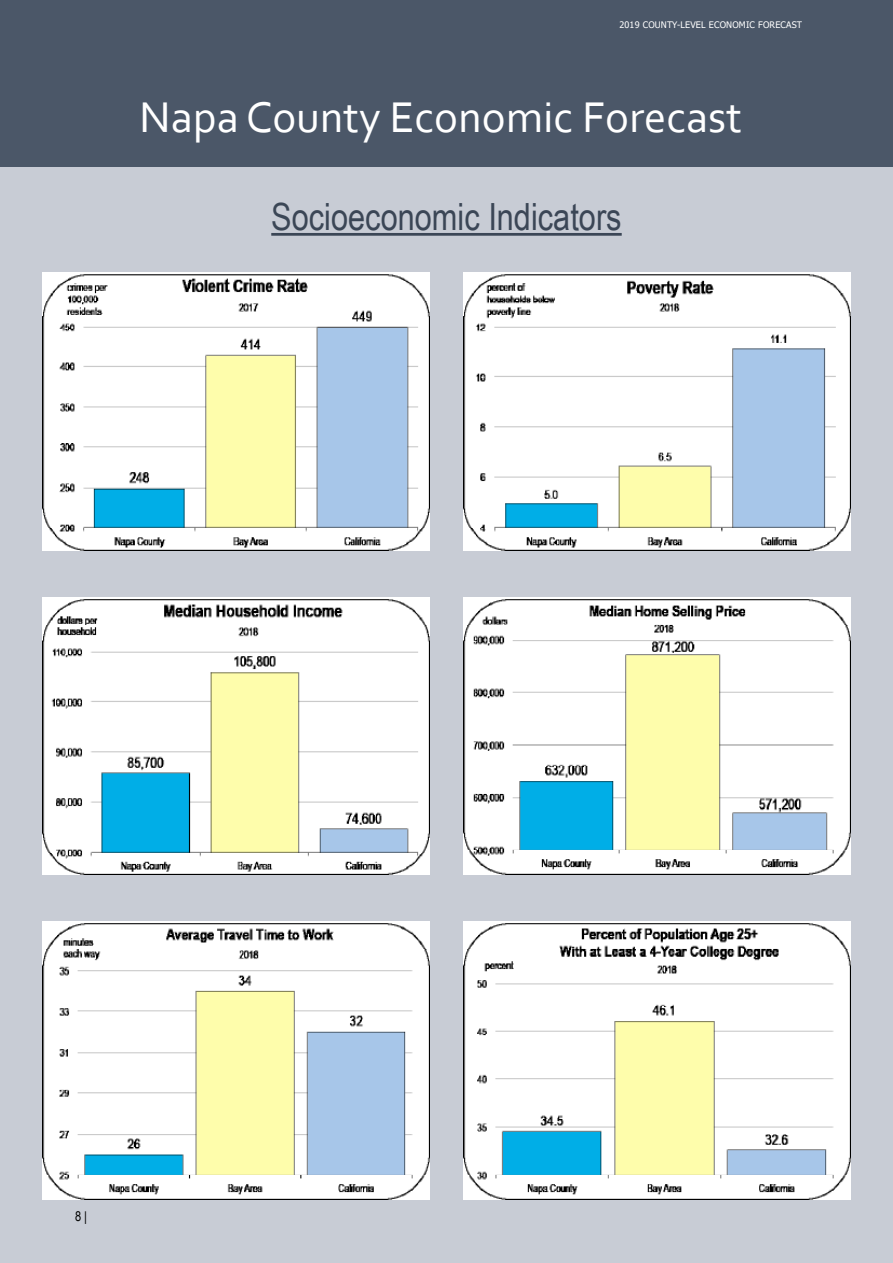
<style>
.page{position:relative;width:893px;height:1263px;background:#fff}
.page>*{position:absolute;margin:0;border:0;box-sizing:border-box;transform-origin:0 0}
.t1{font:45px "Corbel";color:#fff}
.t2{font:37.5px "Arial Narrow";color:#3b4656}
.t3{font:13.5px "Arial Narrow";color:#000}
.t4{font:9px "Tahoma";letter-spacing:.02em;color:#fff}
</style>
<div class="page">
<div style="left:0;top:167px;width:893px;height:1096px;background:#c8ccd5"></div>
<div style="left:0;top:0;width:893px;height:167px;background:#4b5768"></div>
<hr style="left:271px;top:233px;width:351px;height:3px;background:#3b4656">
<img style="left:43px;top:272px;width:387px;height:278px">
<img style="left:42px;top:597px;width:387px;height:277px">
<img style="left:43px;top:922px;width:387px;height:277px">
<img style="left:464px;top:272px;width:387px;height:278px">
<img style="left:463px;top:597px;width:387px;height:277px">
<img style="left:464px;top:922px;width:387px;height:277px">
<p class="t4" style="left:619px;top:19px;width:184px">2019 COUNTY-LEVEL ECONOMIC FORECAST</p>
<h1 class="t1" style="left:139px;top:89px;width:604px">Napa County Economic Forecast</h1>
<p class="t2" style="left:271px;top:190px;width:352px">Socioeconomic Indicators</p>
<h3 class="t3" style="left:75px;top:1206px;width:14px">8 |</h3>
</div>
